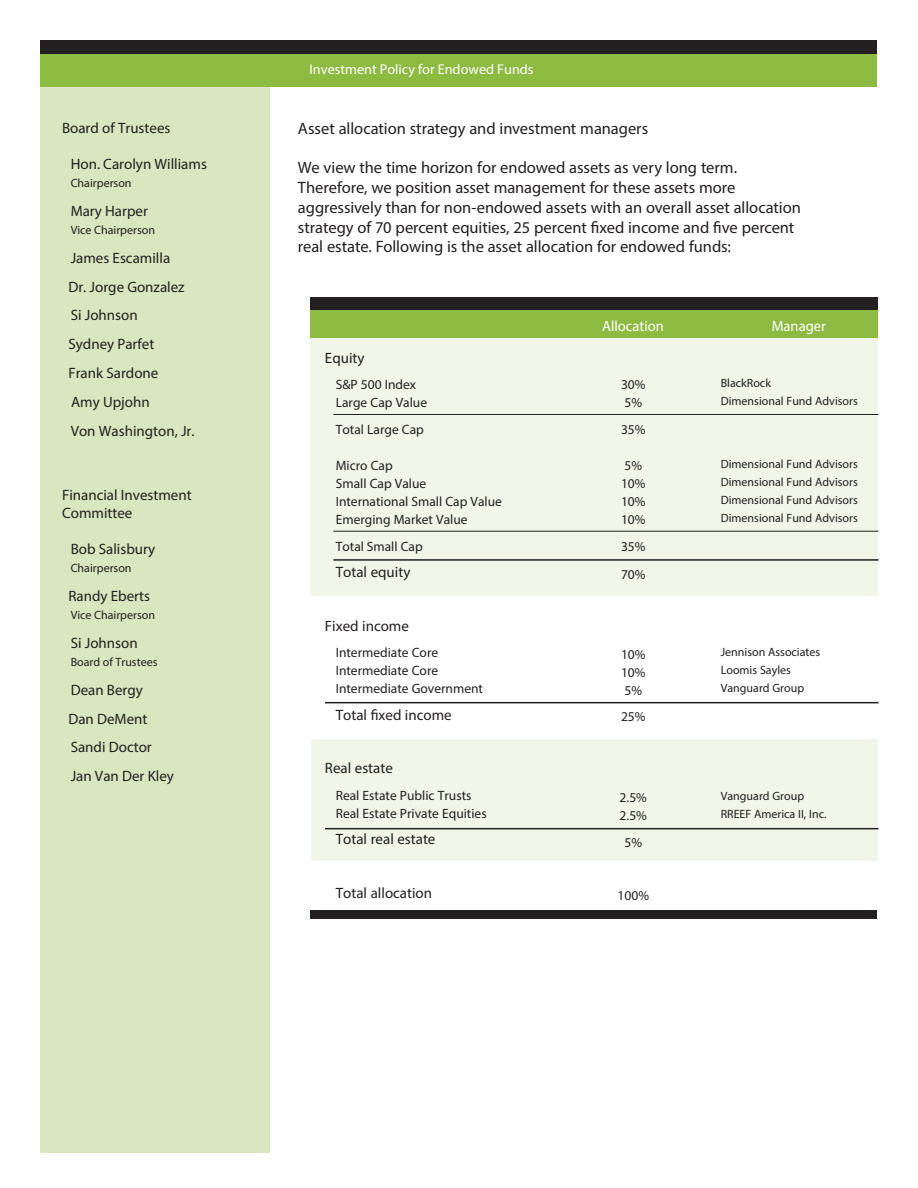
<style>
.page{position:relative;width:918px;height:1188px;background:#fff}
.page>*{position:absolute;margin:0;border:0;box-sizing:border-box;transform-origin:0 0}
.body_text{font:16.5px/19.8px "Myriad Pro";letter-spacing:-.005em;color:#231f20}
._10_reasons_A{font:15px/18px "Myriad Pro";color:#231f20}
.t1{font:15px "Myriad Pro";color:#fff}
.head_back_pg{font:14.25px "Myriad Pro";color:#fff}
.t2{font:13.5px/18px "Myriad Pro";color:#231f20}
.t3{font:13.5px/18px "Myriad Pro";color:#231f20;text-align:justify}
._10_reasons_A-2{font:12px/18px "Myriad Pro";color:#231f20}
</style>
<div class="page">
<div style="left:41px;top:86px;width:229px;height:1067px;background:#dae6bf"></div>
<div style="left:40px;top:40px;width:838px;height:14px;background:#231f20"></div>
<div style="left:40px;top:54px;width:838px;height:32px;background:#8dba40"></div>
<div style="left:311px;top:740px;width:567px;height:121px;background:#f1f6e8"></div>
<div style="left:310px;top:337px;width:568px;height:259px;background:#f1f6e8"></div>
<div style="left:310px;top:297px;width:568px;height:13px;background:#231f20"></div>
<div style="left:310px;top:910px;width:568px;height:9px;background:#231f20"></div>
<div style="left:310px;top:310px;width:568px;height:28px;background:#8dba40"></div>
<hr style="left:333px;top:414px;width:545px;height:1px;background:#231f20">
<hr style="left:333px;top:531px;width:545px;height:1px;background:#231f20">
<hr style="left:333px;top:559px;width:545px;height:2px;background:#231f20">
<hr style="left:325px;top:702px;width:553px;height:1px;background:#231f20">
<hr style="left:325px;top:828px;width:553px;height:1px;background:#231f20">
<p class="_10_reasons_A" style="left:62px;top:119px;width:110px">Board of Trustees</p>
<p class="_10_reasons_A" style="left:71px;top:155px;width:138px">Hon. Carolyn Williams</p>
<p class="_10_reasons_A-2" style="left:71px;top:174px;width:62px">Chairperson</p>
<p class="_10_reasons_A" style="left:71px;top:202px;width:79px">Mary Harper</p>
<p class="_10_reasons_A-2" style="left:71px;top:221px;width:86px">Vice Chairperson</p>
<p class="_10_reasons_A" style="left:71px;top:248px;width:101px">James Escamilla</p>
<p class="_10_reasons_A" style="left:68px;top:277px;width:118px">Dr. Jorge Gonzalez</p>
<p class="_10_reasons_A" style="left:71px;top:306px;width:69px">Si Johnson</p>
<p class="_10_reasons_A" style="left:68px;top:335px;width:87px">Sydney Parfet</p>
<p class="_10_reasons_A" style="left:68px;top:364px;width:92px">Frank Sardone</p>
<p class="_10_reasons_A" style="left:71px;top:392px;width:80px">Amy Upjohn</p>
<p class="_10_reasons_A" style="left:71px;top:421px;width:125px">Von Washington, Jr.</p>
<p class="_10_reasons_A" style="left:62px;top:486px;width:131px">Financial Investment<br>Committee</p>
<p class="_10_reasons_A" style="left:71px;top:540px;width:86px">Bob Salisbury</p>
<p class="_10_reasons_A-2" style="left:71px;top:559px;width:62px">Chairperson</p>
<p class="_10_reasons_A" style="left:68px;top:587px;width:83px">Randy Eberts</p>
<p class="_10_reasons_A-2" style="left:71px;top:606px;width:86px">Vice Chairperson</p>
<p class="_10_reasons_A" style="left:71px;top:634px;width:69px">Si Johnson</p>
<p class="_10_reasons_A-2" style="left:71px;top:653px;width:88px">Board of Trustees</p>
<p class="_10_reasons_A" style="left:71px;top:680px;width:74px">Dean Bergy</p>
<p class="_10_reasons_A" style="left:68px;top:709px;width:81px">Dan DeMent</p>
<p class="_10_reasons_A" style="left:71px;top:738px;width:83px">Sandi Doctor</p>
<p class="_10_reasons_A" style="left:71px;top:767px;width:105px">Jan Van Der Kley</p>
<p class="head_back_pg" style="left:310px;top:61px;width:226px">Investment Policy for Endowed Funds</p>
<p class="body_text" style="left:298px;top:118px;width:352px">Asset allocation strategy and investment managers</p>
<p class="body_text" style="left:298px;top:158px;width:504px">We view the time horizon for endowed assets as very long term.<br>Therefore, we position asset management for these assets more aggressively than for non-endowed assets with an overall asset allocation strategy of 70 percent equities, 25 percent fixed income and five percent real estate. Following is the asset allocation for endowed funds:</p>
<p class="_10_reasons_A" style="left:325px;top:348px;width:41px">Equity</p>
<p class="t2" style="left:336px;top:376px;width:93px">S&amp;P 500 Index<br>Large Cap Value</p>
<p class="t2" style="left:336px;top:420px;width:90px">Total Large Cap</p>
<p class="t2" style="left:336px;top:456px;width:168px">Micro Cap<br>Small Cap Value<br>International Small Cap Value<br>Emerging Market Value</p>
<p class="t2" style="left:336px;top:537px;width:89px">Total Small Cap</p>
<p class="_10_reasons_A" style="left:336px;top:563px;width:76px">Total equity</p>
<p class="_10_reasons_A" style="left:325px;top:616px;width:86px">Fixed income</p>
<p class="t2" style="left:336px;top:643px;width:149px">Intermediate Core<br>Intermediate Core<br>Intermediate Government</p>
<p class="_10_reasons_A" style="left:336px;top:706px;width:117px">Total fixed income</p>
<p class="_10_reasons_A" style="left:325px;top:759px;width:69px">Real estate</p>
<p class="t2" style="left:336px;top:786px;width:152px">Real Estate Public Trusts<br>Real Estate Private Equities</p>
<p class="_10_reasons_A" style="left:336px;top:830px;width:101px">Total real estate</p>
<p class="_10_reasons_A" style="left:336px;top:883px;width:98px">Total allocation</p>
<p class="t1" style="left:602px;top:317px;width:64px">Allocation</p>
<p class="t1" style="left:772px;top:317px;width:56px">Manager</p>
<p class="t2" style="left:621px;top:376px;width:26px">30%<br>5%</p>
<p class="t2" style="left:621px;top:420px;width:26px">35%</p>
<p class="t2" style="left:621px;top:456px;width:26px">5%<br>10%<br>10%<br>10%</p>
<p class="t2" style="left:621px;top:537px;width:26px">35%</p>
<p class="t2" style="left:621px;top:565px;width:26px">70%</p>
<p class="t3" style="left:621px;top:645px;width:26px">10% 10% 5%</p>
<p class="t2" style="left:621px;top:708px;width:26px">25%</p>
<p class="t3" style="left:620px;top:788px;width:29px">2.5%<br>2.5%</p>
<p class="t2" style="left:625px;top:833px;width:19px">5%</p>
<p class="t2" style="left:618px;top:886px;width:33px">100%</p>
<p class="_10_reasons_A-2" style="left:721px;top:374px;width:139px">BlackRock<br>Dimensional Fund Advisors</p>
<p class="_10_reasons_A-2" style="left:721px;top:454px;width:139px;text-align:justify">Dimensional Fund Advisors Dimensional Fund Advisors Dimensional Fund Advisors Dimensional Fund Advisors</p>
<p class="_10_reasons_A-2" style="left:721px;top:643px;width:101px">Jennison Associates<br>Loomis Sayles<br>Vanguard Group</p>
<p class="_10_reasons_A-2" style="left:721px;top:786px;width:107px">Vanguard Group<br>RREEF America II, Inc.</p>
</div>
